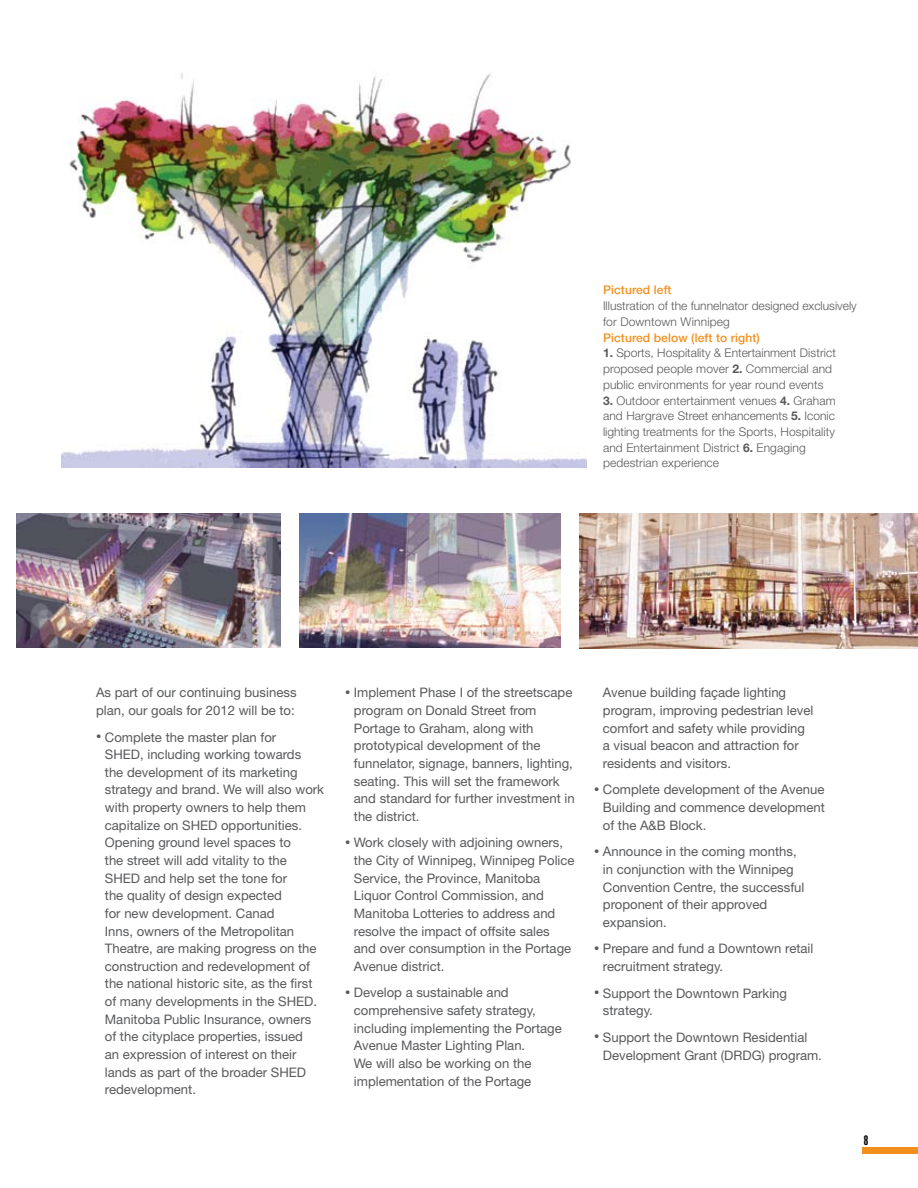
<style>
.page{position:relative;width:918px;height:1188px;background:#fff}
.page>*{position:absolute;margin:0;border:0;box-sizing:border-box;transform-origin:0 0}
.t1{font:900 extra-condensed 13.5px "Helvetica";color:#000}
.t2{font:13.2px/17.7px "Helvetica Neue";color:#58595b}
.t3{font:300 12px/15.8px "Helvetica Neue";letter-spacing:.01em;color:#58595b}
.t4{font:500 12px "Helvetica Neue";letter-spacing:.01em;color:#f3901d}
.s1{font-weight:700}
.s2{font-size:10.5px}
</style>
<div class="page">
<div style="left:863px;top:1147px;width:55px;height:6px;background:#f3901d"></div>
<img style="left:16px;top:513px;width:265px;height:135px">
<img style="left:299px;top:513px;width:261px;height:135px">
<img style="left:62px;top:72px;width:524px;height:395px">
<img style="left:580px;top:513px;width:338px;height:135px">
<p class="t4" style="left:603px;top:283px;width:70px">Pictured left</p>
<p class="t3" style="left:603px;top:298px;width:255px">Illustration of the funnelnator designed exclusively for Downtown Winnipeg</p>
<p class="t4" style="left:603px;top:330px;width:158px">Pictured below (left to right)</p>
<p class="t3" style="left:603px;top:345px;width:235px"><span class="s1">1.</span> Sports, Hospitality &amp; Entertainment District proposed people mover <span class="s1">2.</span> Commercial and public environments for year round events</p>
<p class="t3" style="left:603px;top:392px;width:234px"><span class="s1">3.</span> Outdoor entertainment venues <span class="s1">4.</span> Graham and Hargrave Street enhancements <span class="s1">5.</span> Iconic lighting treatments for the Sports, Hospitality and Entertainment District <span class="s1">6.</span> Engaging pedestrian experience</p>
<p class="t2" style="left:96px;top:684px;width:202px">As part of our continuing business plan, our goals for 2012 will be to:</p>
<p class="t2" style="left:105px;top:728px;width:221px;text-indent:-9px"><span class="s2">•</span> Complete the master plan for<br>SHED, including working towards<br>the development of its marketing strategy and brand. We will also work with property owners to help them capitalize on SHED opportunities.<br>Opening ground level spaces to<br>the street will add vitality to the<br>SHED and help set the tone for<br>the quality of design expected<br>for new development. Canad<br>Inns, owners of the Metropolitan<br>Theatre, are making progress on the construction and redevelopment of the national historic site, as the first of many developments in the SHED.<br>Manitoba Public Insurance, owners of the cityplace properties, issued<br>an expression of interest on their lands as part of the broader SHED redevelopment.</p>
<p class="t2" style="left:354px;top:684px;width:222px;text-indent:-9px"><span class="s2">•</span> Implement Phase I of the streetscape program on Donald Street from<br>Portage to Graham, along with prototypical development of the funnelator, signage, banners, lighting, seating. This will set the framework and standard for further investment in the district.</p>
<p class="t2" style="left:354px;top:834px;width:222px;text-indent:-9px"><span class="s2">•</span> Work closely with adjoining owners, the City of Winnipeg, Winnipeg Police<br>Service, the Province, Manitoba<br>Liquor Control Commission, and<br>Manitoba Lotteries to address and resolve the impact of offsite sales and over consumption in the Portage<br>Avenue district.</p>
<p class="t2" style="left:354px;top:984px;width:209px;text-indent:-9px"><span class="s2">•</span> Develop a sustainable and comprehensive safety strategy, including implementing the Portage<br>Avenue Master Lighting Plan.<br>We will also be working on the implementation of the Portage</p>
<p class="t2" style="left:603px;top:684px;width:212px">Avenue building façade lighting program, improving pedestrian level comfort and safety while providing a visual beacon and attraction for residents and visitors.</p>
<p class="t2" style="left:603px;top:781px;width:224px;text-align:justify;text-indent:-9px"><span class="s2">•</span> Complete development of the Avenue Building and commence development of the A&amp;B Block.</p>
<p class="t2" style="left:603px;top:843px;width:203px;text-indent:-9px"><span class="s2">•</span> Announce in the coming months, in conjunction with the Winnipeg<br>Convention Centre, the successful proponent of their approved expansion.</p>
<p class="t2" style="left:603px;top:940px;width:212px;text-indent:-9px"><span class="s2">•</span> Prepare and fund a Downtown retail recruitment strategy.</p>
<p class="t2" style="left:603px;top:984px;width:186px;text-indent:-9px"><span class="s2">•</span> Support the Downtown Parking strategy.</p>
<p class="t2" style="left:603px;top:1028px;width:221px;text-indent:-9px"><span class="s2">•</span> Support the Downtown Residential<br>Development Grant (DRDG) program.</p>
<p class="t1" style="left:864px;top:1133px;width:6px">8</p>
</div>
